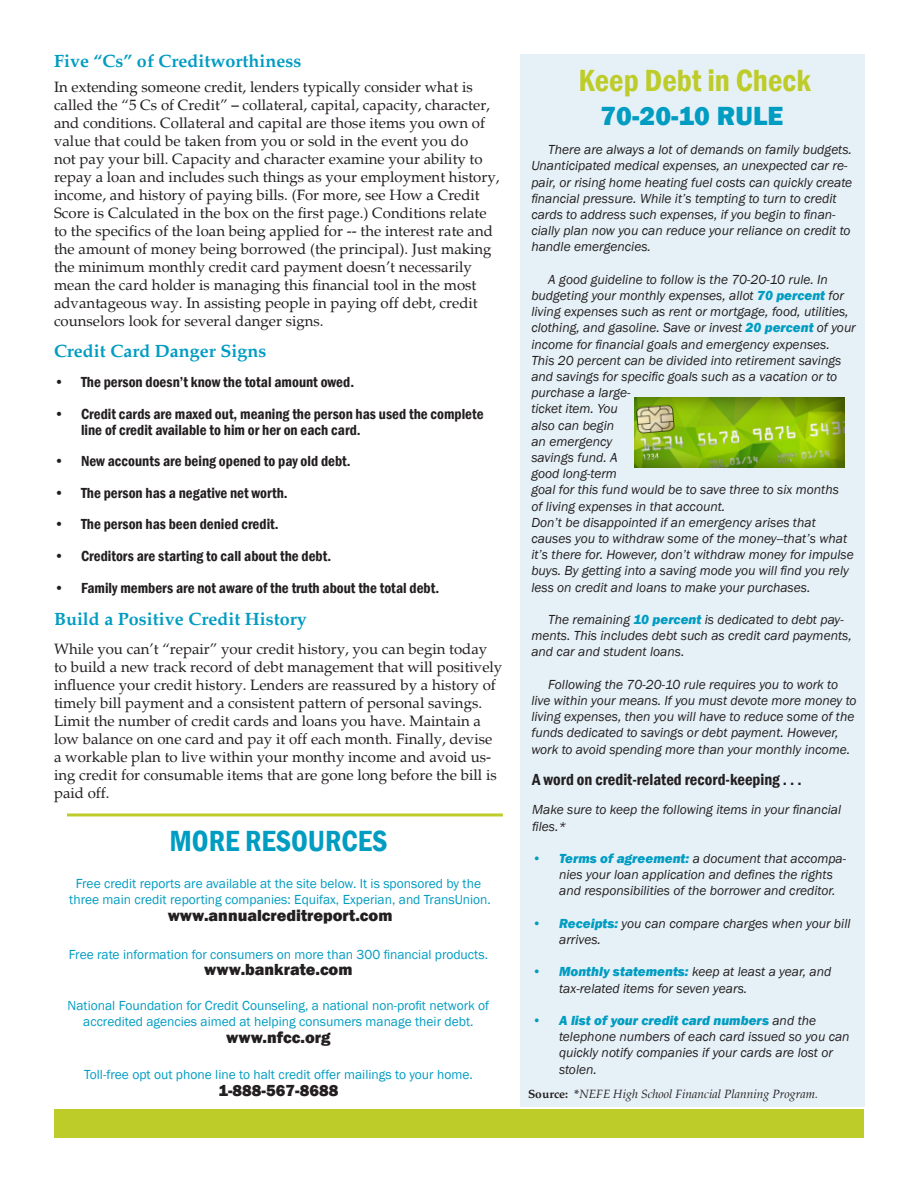
<style>
.page{position:relative;width:918px;height:1188px;background:#fff}
.page>*{position:absolute;margin:0;border:0;box-sizing:border-box;transform-origin:0 0}
.t1{font:600 condensed 31.5px "Franklin Gothic";color:#becc2a}
.t2{font:600 condensed 30px "Franklin Gothic";color:#009cc2}
.t3{font:800 27px "Franklin Gothic";color:#009cc2}
.t4{font:700 18px "Palatino";color:#009cc2}
.t5{font:800 16.5px "Franklin Gothic";color:#231f20}
.t6{font:600 condensed 16.5px "Franklin Gothic";color:#231f20}
.t7{font:15px/18px "Palatino";color:#231f20}
.t8{font:600 condensed 15px/15.8px "Franklin Gothic";color:#231f20}
.t9{font:italic 13.5px/16.2px "Franklin Gothic";color:#231f20}
.t10{font:13.5px/16.5px "Franklin Gothic";color:#009cc2;text-align:center}
.t11{font:italic 12px "Palatino";color:#231f20}
.s1{font-weight:800;color:#009cc2}
.s2{font-weight:700;font-style:normal}
</style>
<div class="page">
<div style="left:520px;top:54px;width:344px;height:1052px;background:#e6f1f7"></div>
<div style="left:54px;top:1109px;width:810px;height:29px;background:#becc2a"></div>
<hr style="left:67px;top:813px;width:436px;height:3px;background:#becc2a">
<div style="left:634px;top:397px;width:212px;height:73px;background:#231f20;opacity:.64"></div>
<h3 class="t4" style="left:54px;top:50px;width:249px">Five “Cs” of Creditworthiness</h3>
<p class="t7" style="left:54px;top:78px;width:447px">In extending someone credit, lenders typically consider what is called the “5 Cs of Credit” – collateral, capital, capacity, character, and conditions. Collateral and capital are those items you own of value that could be taken from you or sold in the event you do<br>not pay your bill. Capacity and character examine your ability to repay a loan and includes such things as your employment history, income, and history of paying bills. (For more, see How a Credit Score is Calculated in the box on the first page.) Conditions relate to the specifics of the loan being applied for -- the interest rate and the amount of money being borrowed (the principal). Just making the minimum monthly credit card payment doesn’t necessarily mean the card holder is managing this financial tool in the most advantageous way. In assisting people in paying off debt, credit counselors look for several danger signs.</p>
<h3 class="t4" style="left:54px;top:340px;width:214px">Credit Card Danger Signs</h3>
<p class="t8" style="left:54px;top:374px;width:302px">• The person doesn’t know the total amount owed.</p>
<p class="t8" style="left:81px;top:406px;width:404px;text-indent:-27px">• Credit cards are maxed out, meaning the person has used the complete line of credit available to him or her on each card.</p>
<p class="t8" style="left:54px;top:453px;width:298px">• New accounts are being opened to pay old debt.</p>
<p class="t8" style="left:54px;top:485px;width:235px">• The person has a negative net worth.</p>
<p class="t8" style="left:54px;top:516px;width:226px">• The person has been denied credit.</p>
<p class="t8" style="left:54px;top:548px;width:279px">• Creditors are starting to call about the debt.</p>
<p class="t8" style="left:54px;top:580px;width:387px">• Family members are not aware of the truth about the total debt.</p>
<h3 class="t4" style="left:54px;top:609px;width:254px">Build a Positive Credit History</h3>
<p class="t7" style="left:54px;top:640px;width:450px">While you can’t “repair” your credit history, you can begin today to build a new track record of debt management that will positively influence your credit history. Lenders are reassured by a history of timely bill payment and a consistent pattern of personal savings.<br>Limit the number of credit cards and loans you have. Maintain a low balance on one card and pay it off each month. Finally, devise a workable plan to live within your monthy income and avoid us&shy;ing credit for consumable items that are gone long before the bill is paid off.</p>
<h2 class="t2" style="left:169px;top:821px;width:220px">MORE RESOURCES</h2>
<p class="t10" style="left:69px;top:875px;width:423px">Free credit reports are available at the site below. It is sponsored by the three main credit reporting companies: Equifax, Experian, and TransUnion.</p>
<p class="t5" style="left:168px;top:904px;width:226px">www.annualcreditreport.com</p>
<p class="t10" style="left:69px;top:946px;width:421px">Free rate information for consumers on more than 300 financial products.</p>
<p class="t5" style="left:204px;top:959px;width:150px">www.bankrate.com</p>
<p class="t10" style="left:68px;top:997px;width:423px">National Foundation for Credit Counseling, a national non-profit network of accredited agencies aimed at helping consumers manage their debt.</p>
<p class="t5" style="left:226px;top:1027px;width:106px">www.nfcc.org</p>
<p class="t10" style="left:84px;top:1067px;width:390px">Toll-free opt out phone line to halt credit offer mailings to your home.</p>
<p class="t5" style="left:218px;top:1079px;width:121px">1-888-567-8688</p>
<h1 class="t1" style="left:578px;top:59px;width:234px">Keep Debt in Check</h1>
<h3 class="t3" style="left:600px;top:99px;width:184px">70-20-10 RULE</h3>
<p class="t9" style="left:531px;top:142px;width:322px;text-indent:17px">There are always a lot of demands on family budgets.<br>Unanticipated medical expenses, an unexpected car re&shy;pair, or rising home heating fuel costs can quickly create financial pressure. While it’s tempting to turn to credit cards to address such expenses, if you begin to finan&shy;cially plan now you can reduce your reliance on credit to handle emergencies.</p>
<p class="t9" style="left:531px;top:271px;width:326px;text-indent:17px">A good guideline to follow is the 70-20-10 rule. In budgeting your monthly expenses, allot <span class="s1">70 percent</span> for living expenses such as rent or mortgage, food, utilities, clothing, and gasoline. Save or invest <span class="s1">20 percent</span> of your income for financial goals and emergency expenses.<br>This 20 percent can be divided into retirement savings and savings for specific goals such as a vacation or to purchase a large-<br>ticket item. You<br>also can begin<br>an emergency<br>savings fund. A<br>good long-term<br>goal for this fund would be to save three to six months<br>of living expenses in that account.<br>Don’t be disappointed if an emergency arises that causes you to withdraw some of the money--that’s what it’s there for. However, don’t withdraw money for impulse buys. By getting into a saving mode you will find you rely less on credit and loans to make your purchases.</p>
<p class="t9" style="left:531px;top:612px;width:322px;text-indent:17px">The remaining <span class="s1">10 percent</span> is dedicated to debt pay&shy;ments. This includes debt such as credit card payments, and car and student loans.</p>
<p class="t9" style="left:531px;top:676px;width:327px;text-indent:17px">Following the 70-20-10 rule requires you to work to live within your means. If you must devote more money to living expenses, then you will have to reduce some of the funds dedicated to savings or debt payment. However, work to avoid spending more than your monthly income.</p>
<p class="t6" style="left:532px;top:769px;width:271px">A word on credit-related record-keeping . . .</p>
<p class="t9" style="left:532px;top:802px;width:311px">Make sure to keep the following items in your financial files.*</p>
<p class="t9" style="left:559px;top:851px;width:289px;text-indent:-27px"><span class="s1">• Terms of agreement:</span> a document that accompa&shy;nies your loan application and defines the rights and responsibilities of the borrower and creditor.</p>
<p class="t9" style="left:559px;top:915px;width:293px;text-indent:-27px"><span class="s1">• Receipts:</span> you can compare charges when your bill arrives.</p>
<p class="t9" style="left:559px;top:964px;width:274px;text-indent:-27px"><span class="s1">• Monthly statements:</span> keep at least a year, and tax-related items for seven years.</p>
<p class="t9" style="left:559px;top:1013px;width:292px;text-indent:-27px"><span class="s1">• A list of your credit card numbers</span> and the telephone numbers of each card issued so you can quickly notify companies if your cards are lost or stolen.</p>
<p class="t11" style="left:528px;top:1087px;width:292px"><span class="s2">Source: *</span>NEFE High School Financial Planning Program.</p>
</div>
